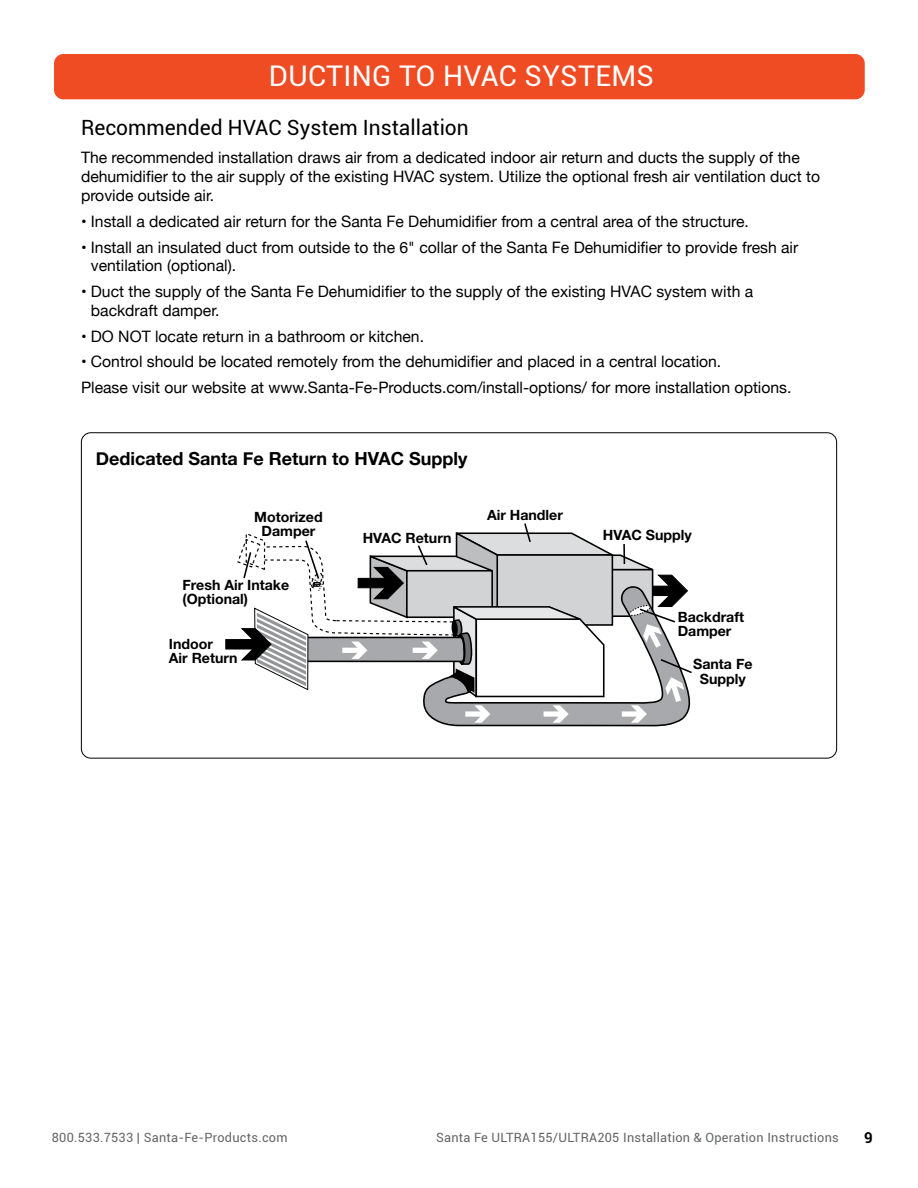
<style>
.page{position:relative;width:918px;height:1188px;background:#fff}
.page>*{position:absolute;margin:0;border:0;box-sizing:border-box;transform-origin:0 0}
.t1{font:28.5px "Roboto";letter-spacing:.01em;color:#fff}
.t2{font:21px "Roboto";color:#000}
.t3{font:700 18px "Helvetica Neue";color:#000}
.t4{font:15.75px/18.9px "Helvetica Neue";color:#000}
.t5{font:700 15px "Roboto";color:#000}
.t6{font:700 14.1px/14.2px "Helvetica Neue";color:#000}
.t7{font:12.75px "Roboto";letter-spacing:.02em;color:#636466}
</style>
<div class="page">
<svg style="left:226px;top:523px;width:466px;height:204px"></svg>
<div style="left:54px;top:54px;width:811px;height:45px;background:#f04c24;border-radius:9px"></div>
<h1 class="t1" style="left:269px;top:56px;width:386px">DUCTING TO HVAC SYSTEMS</h1>
<h2 class="t2" style="left:81px;top:112px;width:389px">Recommended HVAC System Installation</h2>
<p class="t4" style="left:81px;top:149px;width:741px">The recommended installation draws air from a dedicated indoor air return and ducts the supply of the dehumidifier to the air supply of the existing HVAC system. Utilize the optional fresh air ventilation duct to provide outside air.</p>
<p class="t4" style="left:81px;top:213px;width:670px">• Install a dedicated air return for the Santa Fe Dehumidifier from a central area of the structure.</p>
<p class="t4" style="left:91px;top:238px;width:709px;text-indent:-10px">• Install an insulated duct from outside to the 6" collar of the Santa Fe Dehumidifier to provide fresh air ventilation (optional).</p>
<p class="t4" style="left:91px;top:283px;width:664px;text-indent:-10px">• Duct the supply of the Santa Fe Dehumidifier to the supply of the existing HVAC system with a backdraft damper.</p>
<p class="t4" style="left:81px;top:328px;width:345px">• DO NOT locate return in a bathroom or kitchen.</p>
<p class="t4" style="left:81px;top:350px;width:712px;line-height:25.7px">• Control should be located remotely from the dehumidifier and placed in a central location.<br>Please visit our website at www.Santa-Fe-Products.com/install-options/ for more installation options.</p>
<p class="t3" style="left:96px;top:444px;width:373px">Dedicated Santa Fe Return to HVAC Supply</p>
<p class="t6" style="left:254px;top:510px;width:70px;text-align:center">Motorized<br>Damper</p>
<p class="t6" style="left:183px;top:578px;width:108px">Fresh Air Intake (Optional)</p>
<p class="t6" style="left:169px;top:637px;width:70px">Indoor<br>Air Return</p>
<p class="t6" style="left:363px;top:531px;width:90px">HVAC Return</p>
<p class="t6" style="left:487px;top:509px;width:77px">Air Handler</p>
<p class="t6" style="left:603px;top:528px;width:90px">HVAC Supply</p>
<p class="t6" style="left:678px;top:610px;width:68px">Backdraft<br>Damper</p>
<p class="t6" style="left:693px;top:658px;width:61px;text-align:center">Santa Fe<br>Supply</p>
<p class="t7" style="left:52px;top:1129px;width:237px">800.533.7533 | Santa-Fe-Products.com</p>
<p class="t7" style="left:436px;top:1129px;width:404px">Santa Fe ULTRA155/ULTRA205 Installation &amp; Operation Instructions</p>
<p class="t5" style="left:864px;top:1127px;width:10px">9</p>
</div>
